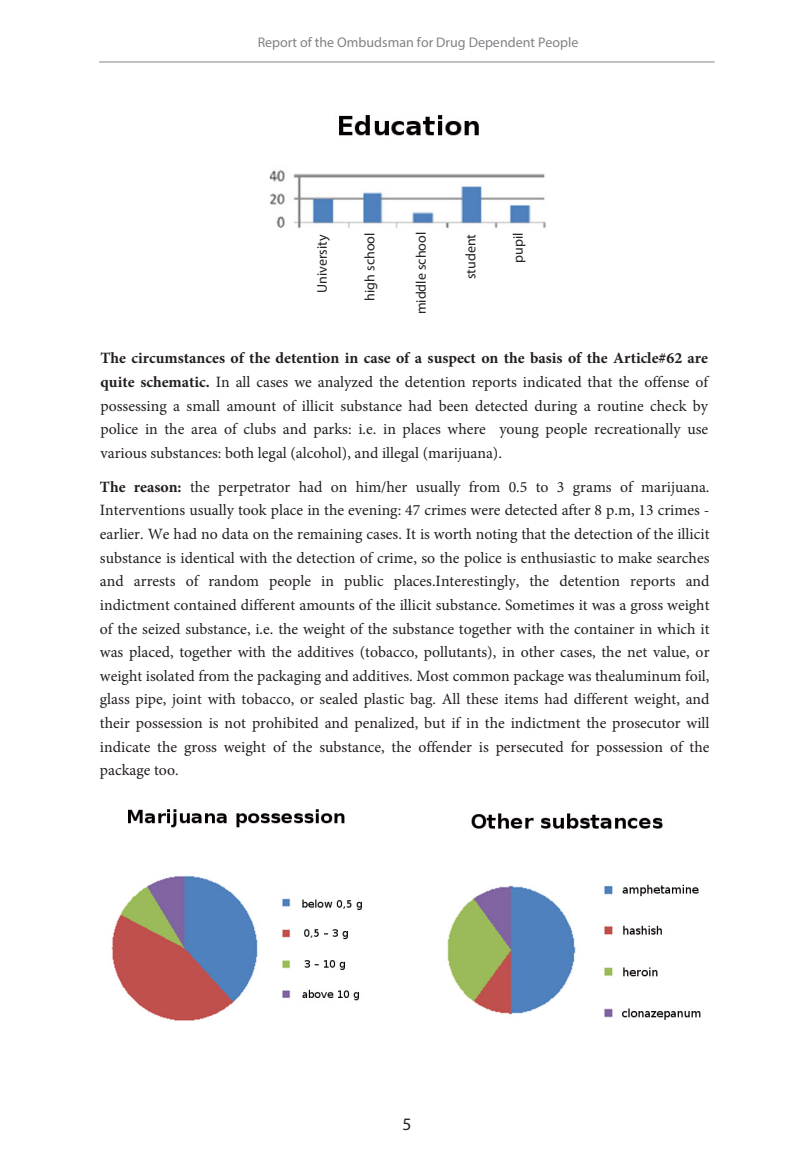
<style>
.page{position:relative;width:789px;height:1161px;background:#fff}
.page>*{position:absolute;margin:0;border:0;box-sizing:border-box;transform-origin:0 0}
.t1{font:17.5px "Myriad Pro";color:#231f20}
.t2{font:15.75px/23.6px "Minion Pro";color:#231d1f;text-align:justify}
.t3{font:14px "Myriad Pro";color:#231f20}
.t4{font:14px "Myriad Pro";color:#808285}
.s1{font-weight:700}
</style>
<div class="page">
<hr style="left:99px;top:62px;width:615px;height:1px;background:#808285">
<img style="left:269px;top:115px;width:277px;height:114px">
<img style="left:111px;top:809px;width:251px;height:212px">
<img style="left:447px;top:813px;width:254px;height:207px">
<p class="t4" style="left:258px;top:33px;width:322px">Report of the Ombudsman for Drug Dependent People</p>
<p class="t3" style="left:313px;top:293px;width:60px;rotate:-90deg">University</p>
<p class="t3" style="left:361px;top:301px;width:69px;rotate:-90deg">high school</p>
<p class="t3" style="left:412px;top:314px;width:84px;rotate:-90deg">middle school</p>
<p class="t3" style="left:463px;top:279px;width:47px;rotate:-90deg">student</p>
<p class="t3" style="left:509px;top:263px;width:32px;rotate:-90deg">pupil</p>
<p class="t2" style="left:100px;top:347px;width:609px"><span class="s1">The circumstances of the detention in case of a suspect on the basis of the Article#62 are quite schematic.</span> In all cases we analyzed the detention reports indicated that the offense of possessing a small amount of illicit substance had been detected during a routine check by police in the area of clubs and parks: i.e. in places where young people recreationally use various substances: both legal (alcohol), and illegal (marijuana).</p>
<p class="t2" style="left:100px;top:475px;width:611px"><span class="s1">The reason:</span> the perpetrator had on him/her usually from 0.5 to 3 grams of marijuana.<br>Interventions usually took place in the evening: 47 crimes were detected after 8 p.m, 13 crimes - earlier. We had no data on the remaining cases. It is worth noting that the detection of the illicit substance is identical with the detection of crime, so the police is enthusiastic to make searches and arrests of random people in public places.Interestingly, the detention reports and indictment contained different amounts of the illicit substance. Sometimes it was a gross weight of the seized substance, i.e. the weight of the substance together with the container in which it was placed, together with the additives (tobacco, pollutants), in other cases, the net value, or weight isolated from the packaging and additives. Most common package was thealuminum foil, glass pipe, joint with tobacco, or sealed plastic bag. All these items had different weight, and their possession is not prohibited and penalized, but if in the indictment the prosecutor will indicate the gross weight of the substance, the offender is persecuted for possession of the package too.</p>
<p class="t1" style="left:402px;top:1115px;width:10px">5</p>
</div>
